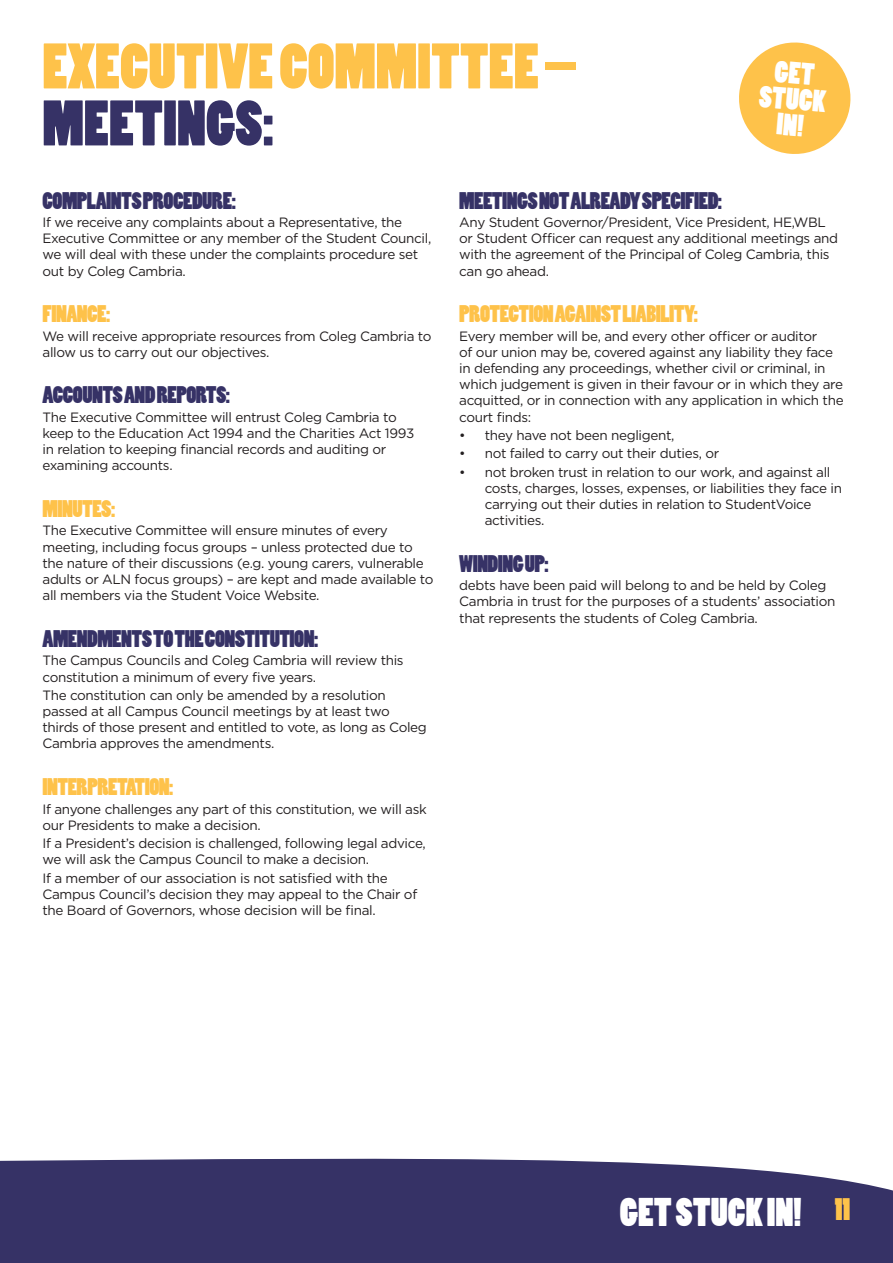
<style>
.page{position:relative;width:893px;height:1263px;background:#fff}
.page>*{position:absolute;margin:0;border:0;box-sizing:border-box;transform-origin:0 0}
.t1{font:60px "Poplar Std";color:#fec24a}
.t2{font:60px "Poplar Std";color:#363266}
.t3{font:37.5px "Poplar Std";color:#fff}
.t4{font:29.55px "Poplar Std";color:#fec24a}
.t5{font:28.8px/26.2px "Poplar Std";color:#fff;text-align:center}
.t6{font:22.5px "Poplar Std";letter-spacing:-.025em;color:#363266}
.t7{font:22.5px "Poplar Std";letter-spacing:-.025em;color:#fec24a}
.t8{font:13.5px/16.2px "Gotham";letter-spacing:-.025em;color:#231f20}
</style>
<div class="page">
<div style="left:0;top:1158px;width:893px;height:105px;background:#363266"></div>
<svg style="left:739px;top:42px;width:112px;height:112px"></svg>
<p class="t1" style="left:43px;top:33px;width:534px">EXECUTIVE COMMITTEE –</p>
<p class="t2" style="left:43px;top:90px;width:233px">MEETINGS:</p>
<h3 class="t5" style="left:762px;top:58px;width:69px;rotate:5deg">GET<br>STUCK<br>IN!</h3>
<p class="t6" style="left:43px;top:188px;width:195px">COMPLAINTS PROCEDURE:</p>
<p class="t8" style="left:43px;top:214px;width:390px">If we receive any complaints about a Representative, the Executive Committee or any member of the Student Council, we will deal with these under the complaints procedure set out by Coleg Cambria.</p>
<p class="t7" style="left:43px;top:302px;width:69px">FINANCE:</p>
<p class="t8" style="left:43px;top:327px;width:390px">We will receive appropriate resources from Coleg Cambria to allow us to carry out our objectives.</p>
<p class="t6" style="left:43px;top:383px;width:189px">ACCOUNTS AND REPORTS:</p>
<p class="t8" style="left:43px;top:409px;width:373px">The Executive Committee will entrust Coleg Cambria to keep to the Education Act 1994 and the Charities Act 1993 in relation to keeping financial records and auditing or examining accounts.</p>
<p class="t7" style="left:43px;top:496px;width:74px">MINUTES:</p>
<p class="t8" style="left:43px;top:522px;width:392px">The Executive Committee will ensure minutes of every meeting, including focus groups – unless protected due to the nature of their discussions (e.g. young carers, vulnerable adults or ALN focus groups) – are kept and made available to all members via the Student Voice Website.</p>
<p class="t6" style="left:43px;top:626px;width:277px">AMENDMENTS TO THE CONSTITUTION:</p>
<p class="t8" style="left:43px;top:652px;width:363px">The Campus Councils and Coleg Cambria will review this constitution a minimum of every five years.</p>
<p class="t8" style="left:43px;top:687px;width:386px">The constitution can only be amended by a resolution passed at all Campus Council meetings by at least two thirds of those present and entitled to vote, as long as Coleg Cambria approves the amendments.</p>
<p class="t7" style="left:43px;top:774px;width:132px">INTERPRETATION:</p>
<p class="t8" style="left:43px;top:800px;width:386px">If anyone challenges any part of this constitution, we will ask our Presidents to make a decision.</p>
<p class="t8" style="left:43px;top:835px;width:385px">If a President’s decision is challenged, following legal advice, we will ask the Campus Council to make a decision.</p>
<p class="t8" style="left:43px;top:869px;width:376px">If a member of our association is not satisfied with the<br>Campus Council’s decision they may appeal to the Chair of the Board of Governors, whose decision will be final.</p>
<p class="t6" style="left:459px;top:188px;width:264px">MEETINGS NOT ALREADY SPECIFIED:</p>
<p class="t8" style="left:459px;top:214px;width:380px">Any Student Governor/President, Vice President, HE,WBL or Student Officer can request any additional meetings and with the agreement of the Principal of Coleg Cambria, this can go ahead.</p>
<p class="t7" style="left:459px;top:302px;width:240px">PROTECTION AGAINST LIABILITY:</p>
<p class="t8" style="left:459px;top:327px;width:386px">Every member will be, and every other officer or auditor<br>of our union may be, covered against any liability they face in defending any proceedings, whether civil or criminal, in which judgement is given in their favour or in which they are acquitted, or in connection with any application in which the court finds:</p>
<p class="t8" style="left:459px;top:427px;width:217px">• they have not been negligent,</p>
<p class="t8" style="left:459px;top:445px;width:261px">• not failed to carry out their duties, or</p>
<p class="t8" style="left:485px;top:463px;width:359px;text-indent:-26px">• not broken trust in relation to our work, and against all costs, charges, losses, expenses, or liabilities they face in carrying out their duties in relation to StudentVoice activities.</p>
<p class="t6" style="left:459px;top:551px;width:91px">WINDING UP:</p>
<p class="t8" style="left:459px;top:577px;width:378px">debts have been paid will belong to and be held by Coleg<br>Cambria in trust for the purposes of a students’ association that represents the students of Coleg Cambria.</p>
<p class="t3" style="left:620px;top:1191px;width:183px">GET STUCK IN!</p>
<p class="t4" style="left:835px;top:1192px;width:17px">11</p>
</div>
